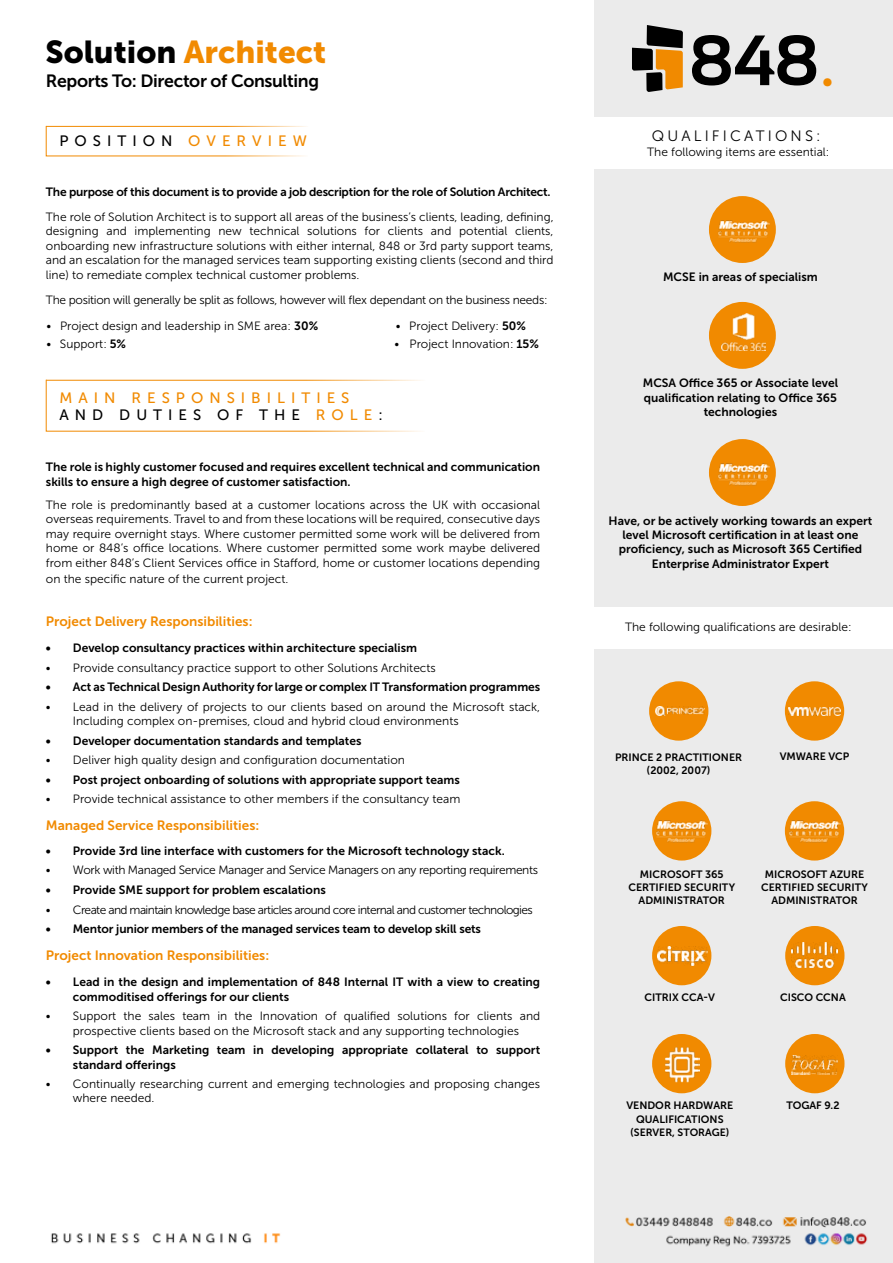
<style>
.page{position:relative;width:893px;height:1263px;background:#fff}
.page>*{position:absolute;margin:0;border:0;box-sizing:border-box;transform-origin:0 0}
.t1{font:700 41.4px "Kohinoor Bangla";color:#f18a00}
.t2{font:31.5px "Museo Sans 900";color:#f18a00}
.t3{font:17.7px "Museo Sans 700";letter-spacing:-.02em;color:#000}
.t4{font:15px/16.5px "Museo Sans 500";letter-spacing:.4em;color:#f18a00}
.t5{font:15px "Museo Sans 500";letter-spacing:.4em;color:#000}
.t6{font:15px "Museo Sans 300";letter-spacing:.21em;color:#000}
.t7{font:13.5px "Museo Sans 700";color:#f18a00}
.t8{font:12px/14.4px "Museo Sans 300";color:#000;text-align:justify}
.t9{font:12px/14.4px "Museo Sans 700";color:#000}
.t10{font:12px "Museo Sans 300";letter-spacing:-.025em;color:#000}
.t11{font:12px "Museo Sans 700";letter-spacing:-.02em;color:#000}
.t12{font:12px "Museo Sans 300";letter-spacing:-.05em;color:#000}
.t13{font:12px "Museo Sans 300";letter-spacing:-.03em;color:#000}
.t14{font:10.65px/12.8px "Museo Sans 700";color:#000;text-align:center}
.t15{font:10.5px "Museo Sans 700";color:#000}
.s1{color:#000}
.s2{color:#f18a00}
.s3{font-family:"Museo Sans 700"}
</style>
<div class="page">
<div style="left:594px;top:0;width:299px;height:1263px;background:#ebebeb"></div>
<div style="left:649px;top:681px;width:59px;height:60px;background:#f18a00;border-radius:50%"></div>
<div style="left:573px;top:117px;width:320px;height:52px;background:#fff"></div>
<div style="left:573px;top:607px;width:320px;height:41px;background:#fff"></div>
<svg style="left:46px;top:125px;width:260px;height:32px"></svg>
<svg style="left:46px;top:379px;width:375px;height:53px"></svg>
<svg style="left:632px;top:25px;width:51px;height:67px"></svg>
<svg style="left:692px;top:35px;width:124px;height:50px"></svg>
<div style="left:709px;top:302px;width:67px;height:67px;background:#f18a00;border-radius:50%"></div>
<div style="left:709px;top:439px;width:67px;height:67px;background:#f18a00;border-radius:50%"></div>
<div style="left:709px;top:196px;width:67px;height:67px;background:#f18a00;border-radius:50%"></div>
<img style="left:712px;top:443px;width:62px;height:61px">
<img style="left:712px;top:200px;width:62px;height:61px">
<img style="left:721px;top:314px;width:44px;height:36px">
<img style="left:655px;top:706px;width:50px;height:10px">
<div style="left:785px;top:681px;width:59px;height:60px;background:#f18a00;border-radius:50%"></div>
<img style="left:789px;top:707px;width:51px;height:8px">
<div style="left:652px;top:926px;width:59px;height:59px;background:#f18a00;border-radius:50%"></div>
<div style="left:652px;top:1034px;width:59px;height:59px;background:#f18a00;border-radius:50%"></div>
<div style="left:785px;top:926px;width:59px;height:59px;background:#f18a00;border-radius:50%"></div>
<div style="left:785px;top:1034px;width:59px;height:59px;background:#f18a00;border-radius:50%"></div>
<img style="left:652px;top:801px;width:60px;height:60px">
<img style="left:784px;top:801px;width:61px;height:60px">
<img style="left:658px;top:946px;width:50px;height:19px">
<img style="left:792px;top:943px;width:46px;height:24px">
<img style="left:792px;top:1056px;width:46px;height:12px">
<img style="left:665px;top:1047px;width:35px;height:21px">
<img style="left:51px;top:1068px;width:817px;height:179px">
<h2 class="t2" style="left:45px;top:34px;width:282px"><span class="s1">Solution</span> Architect</h2>
<h3 class="t3" style="left:46px;top:71px;width:275px">Reports To: Director of Consulting</h3>
<p class="t5" style="left:60px;top:133px;width:249px">POSITION <span class="s2">OVERVIEW</span></p>
<p class="t11" style="left:46px;top:185px;width:506px">The purpose of this document is to provide a job description for the role of Solution Architect.</p>
<p class="t8" style="left:46px;top:210px;width:509px">The role of Solution Architect is to support all areas of the business’s clients, leading, defining, designing and implementing new technical solutions for clients and potential clients, onboarding new infrastructure solutions with either internal, 848 or 3rd party support teams, and an escalation for the managed services team supporting existing clients (second and third line) to remediate complex technical customer problems.</p>
<p class="t10" style="left:46px;top:293px;width:503px">The position will generally be split as follows, however will flex dependant on the business needs:</p>
<p class="t8" style="left:47px;top:319px;width:273px">• Project design and leadership in SME area: <span class="s3">30%</span></p>
<p class="t8" style="left:396px;top:319px;width:132px">• Project Delivery: <span class="s3">50%</span></p>
<p class="t8" style="left:46px;top:337px;width:81px">• Support: <span class="s3">5%</span></p>
<p class="t8" style="left:395px;top:337px;width:146px">• Project Innovation: <span class="s3">15%</span></p>
<p class="t4" style="left:60px;top:390px;width:325px">MAIN RESPONSIBILITIES<br><span class="s1">AND DUTIES OF THE</span> ROLE<span class="s1">:</span></p>
<p class="t9" style="left:46px;top:460px;width:496px">The role is highly customer focused and requires excellent technical and communication skills to ensure a high degree of customer satisfaction.</p>
<p class="t8" style="left:46px;top:498px;width:496px">The role is predominantly based at a customer locations across the UK with occasional overseas requirements. Travel to and from these locations will be required, consecutive days may require overnight stays. Where customer permitted some work will be delivered from home or 848’s office locations. Where customer permitted some work maybe delivered from either 848’s Client Services office in Stafford, home or customer locations depending</p>
<p class="t8" style="left:46px;top:572px;width:244px">on the specific nature of the current project.</p>
<p class="t7" style="left:46px;top:614px;width:208px">Project Delivery Responsibilities:</p>
<p class="t9" style="left:46px;top:641px;width:373px">• Develop consultancy practices within architecture specialism</p>
<p class="t8" style="left:46px;top:661px;width:391px">• Provide consultancy practice support to other Solutions Architects</p>
<p class="t9" style="left:46px;top:680px;width:496px">• Act as Technical Design Authority for large or complex IT Transformation programmes</p>
<p class="t8" style="left:73px;top:700px;width:469px;text-indent:-27px">• Lead in the delivery of projects to our clients based on around the Microsoft stack,<br>Including complex on-premises, cloud and hybrid cloud environments</p>
<p class="t9" style="left:46px;top:733px;width:317px">• Developer documentation standards and templates</p>
<p class="t8" style="left:46px;top:753px;width:360px">• Deliver high quality design and configuration documentation</p>
<p class="t9" style="left:46px;top:772px;width:415px">• Post project onboarding of solutions with appropriate support teams</p>
<p class="t8" style="left:46px;top:792px;width:416px">• Provide technical assistance to other members if the consultancy team</p>
<p class="t7" style="left:46px;top:818px;width:215px">Managed Service Responsibilities:</p>
<p class="t9" style="left:46px;top:844px;width:460px">• Provide 3rd line interface with customers for the Microsoft technology stack.</p>
<p class="t13" style="left:46px;top:864px;width:494px">• Work with Managed Service Manager and Service Managers on any reporting requirements</p>
<p class="t9" style="left:46px;top:883px;width:281px">• Provide SME support for problem escalations</p>
<p class="t12" style="left:46px;top:903px;width:488px">• Create and maintain knowledge base articles around core internal and customer technologies</p>
<p class="t9" style="left:46px;top:922px;width:437px">• Mentor junior members of the managed services team to develop skill sets</p>
<p class="t7" style="left:46px;top:947px;width:225px">Project Innovation Responsibilities:</p>
<p class="t9" style="left:73px;top:975px;width:469px;text-indent:-27px">• Lead in the design and implementation of 848 Internal IT with a view to creating commoditised offerings for our clients</p>
<p class="t8" style="left:46px;top:1009px;width:496px;text-align:center">• Support the sales team in the Innovation of qualified solutions for clients and prospective clients based on the Microsoft stack and any supporting technologies</p>
<p class="t9" style="left:73px;top:1043px;width:469px;text-indent:-27px">• Support the Marketing team in developing appropriate collateral to support standard offerings</p>
<p class="t8" style="left:73px;top:1077px;width:469px;line-height:13.5px;text-indent:-27px">• Continually researching current and emerging technologies and proposing changes where needed.</p>
<h1 class="t1" style="left:821px;top:35px;width:14px">.</h1>
<p class="t6" style="left:652px;top:127px;width:170px">QUALIFICATIONS:</p>
<p class="t8" style="left:647px;top:144px;width:184px">The following items are essential:</p>
<p class="t9" style="left:663px;top:269px;width:156px">MCSE in areas of specialism</p>
<p class="t9" style="left:643px;top:376px;width:197px;text-align:center">MCSA Office 365 or Associate level qualification relating to Office 365 technologies</p>
<p class="t9" style="left:609px;top:513px;width:265px;text-align:center">Have, or be actively working towards an expert level Microsoft certification in at least one proficiency, such as Microsoft 365 Certified Enterprise Administrator Expert</p>
<p class="t8" style="left:625px;top:620px;width:228px">The following qualifications are desirable:</p>
<p class="t14" style="left:615px;top:751px;width:129px">PRINCE 2 PRACTITIONER (2002, 2007)</p>
<p class="t14" style="left:780px;top:750px;width:71px">VMWARE VCP</p>
<p class="t14" style="left:628px;top:868px;width:108px">MICROSOFT 365<br>CERTIFIED SECURITY<br>ADMINISTRATOR</p>
<p class="t14" style="left:761px;top:868px;width:108px">MICROSOFT AZURE<br>CERTIFIED SECURITY<br>ADMINISTRATOR</p>
<p class="t14" style="left:645px;top:991px;width:72px">CITRIX CCA-V</p>
<p class="t14" style="left:626px;top:1098px;width:108px;line-height:14.4px">VENDOR HARDWARE<br>QUALIFICATIONS</p>
<p class="t15" style="left:630px;top:1126px;width:101px">(SERVER, STORAGE)</p>
<p class="t14" style="left:780px;top:991px;width:67px">CISCO CCNA</p>
<p class="t14" style="left:786px;top:1099px;width:55px">TOGAF 9.2</p>
</div>
